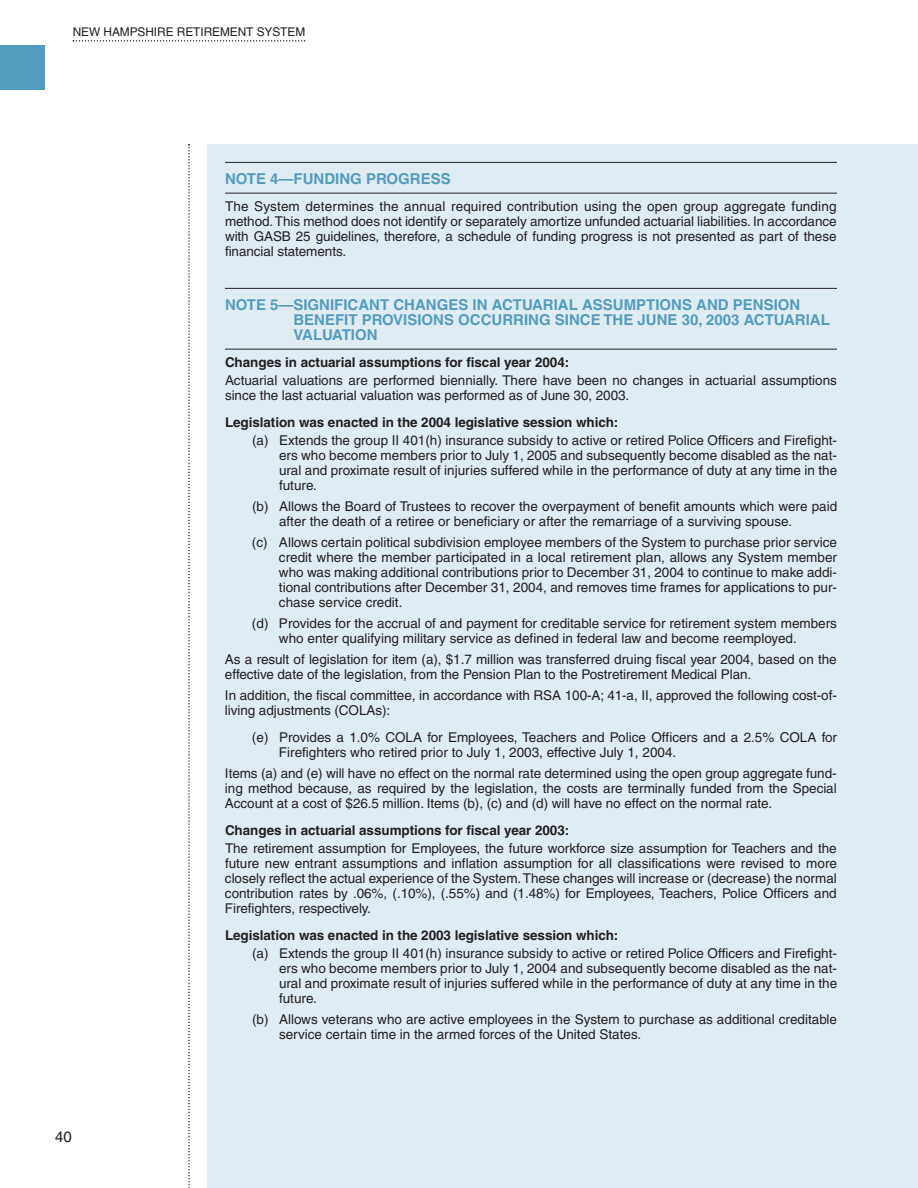
<style>
.page{position:relative;width:918px;height:1188px;background:#fff}
.page>*{position:absolute;margin:0;border:0;box-sizing:border-box;transform-origin:0 0}
.t1{font:700 15px/15px "Helvetica";color:#529cbe}
.t2{font:15px "Helvetica";color:#231f20}
.t3{font:13.5px/15px "Helvetica";color:#231f20}
.t4{font:700 13.5px "Helvetica";letter-spacing:-.005em;color:#231f20}
.t5{font:12px "Helvetica";letter-spacing:-.005em;color:#231f20}
</style>
<div class="page">
<div style="left:0;top:45px;width:45px;height:45px;background:#529cbe"></div>
<svg style="left:73px;top:40px;width:232px;height:2px"></svg>
<svg style="left:188px;top:144px;width:2px;height:1044px"></svg>
<div style="left:207px;top:144px;width:711px;height:1044px;background:#e0ecf3"></div>
<hr style="left:225px;top:162px;width:612px;height:1px;background:#231f20">
<hr style="left:225px;top:193px;width:612px;height:1px;background:#231f20">
<hr style="left:225px;top:288px;width:612px;height:1px;background:#231f20">
<hr style="left:225px;top:349px;width:612px;height:1px;background:#231f20">
<p class="t5" style="left:73px;top:27px;width:234px">NEW HAMPSHIRE RETIREMENT SYSTEM</p>
<p class="t1" style="left:225px;top:172px;width:227px">NOTE 4—FUNDING PROGRESS</p>
<p class="t3" style="left:225px;top:200px;width:613px;text-align:justify">The System determines the annual required contribution using the open group aggregate funding method.This method does not identify or separately amortize unfunded actuarial liabilities. In accordance with GASB 25 guidelines, therefore, a schedule of funding progress is not presented as part of these financial statements.</p>
<p class="t2" style="left:55px;top:1131px;width:18px">40</p>
<p class="t1" style="left:293px;top:298px;width:538px;text-indent:-68px">NOTE 5—SIGNIFICANT CHANGES IN ACTUARIAL ASSUMPTIONS AND PENSION<br>BENEFIT PROVISIONS OCCURRING SINCE THE JUNE 30, 2003 ACTUARIAL<br>VALUATION</p>
<p class="t4" style="left:225px;top:357px;width:346px">Changes in actuarial assumptions for fiscal year 2004:</p>
<p class="t3" style="left:225px;top:374px;width:613px">Actuarial valuations are performed biennially. There have been no changes in actuarial assumptions since the last actuarial valuation was performed as of June 30, 2003.</p>
<p class="t4" style="left:225px;top:417px;width:395px">Legislation was enacted in the 2004 legislative session which:</p>
<p class="t3" style="left:279px;top:434px;width:560px;text-align:justify;text-indent:-27px">(a) Extends the group II 401(h) insurance subsidy to active or retired Police Officers and Firefight&shy;ers who become members prior to July 1, 2005 and subsequently become disabled as the nat&shy;ural and proximate result of injuries suffered while in the performance of duty at any time in the future.</p>
<p class="t3" style="left:279px;top:500px;width:560px;text-indent:-27px">(b) Allows the Board of Trustees to recover the overpayment of benefit amounts which were paid after the death of a retiree or beneficiary or after the remarriage of a surviving spouse.</p>
<p class="t3" style="left:279px;top:536px;width:560px;text-align:justify;text-indent:-27px">(c) Allows certain political subdivision employee members of the System to purchase prior service credit where the member participated in a local retirement plan, allows any System member who was making additional contributions prior to December 31, 2004 to continue to make addi&shy;tional contributions after December 31, 2004, and removes time frames for applications to pur&shy;chase service credit.</p>
<p class="t3" style="left:279px;top:617px;width:560px;text-indent:-27px">(d) Provides for the accrual of and payment for creditable service for retirement system members who enter qualifying military service as defined in federal law and become reemployed.</p>
<p class="t3" style="left:225px;top:653px;width:613px">As a result of legislation for item (a), $1.7 million was transferred druing fiscal year 2004, based on the effective date of the legislation, from the Pension Plan to the Postretirement Medical Plan.</p>
<p class="t3" style="left:225px;top:689px;width:613px">In addition, the fiscal committee, in accordance with RSA 100-A; 41-a, II, approved the following cost-of&shy;living adjustments (COLAs):</p>
<p class="t3" style="left:279px;top:731px;width:560px;text-indent:-27px">(e) Provides a 1.0% COLA for Employees, Teachers and Police Officers and a 2.5% COLA for<br>Firefighters who retired prior to July 1, 2003, effective July 1, 2004.</p>
<p class="t3" style="left:225px;top:767px;width:613px;text-align:justify">Items (a) and (e) will have no effect on the normal rate determined using the open group aggregate fund&shy;ing method because, as required by the legislation, the costs are terminally funded from the Special Account at a cost of $26.5 million. Items (b), (c) and (d) will have no effect on the normal rate.</p>
<p class="t4" style="left:225px;top:825px;width:346px">Changes in actuarial assumptions for fiscal year 2003:</p>
<p class="t3" style="left:225px;top:842px;width:614px;text-align:justify">The retirement assumption for Employees, the future workforce size assumption for Teachers and the future new entrant assumptions and inflation assumption for all classifications were revised to more closely reflect the actual experience of the System.These changes will increase or (decrease) the normal contribution rates by .06%, (.10%), (.55%) and (1.48%) for Employees, Teachers, Police Officers and Firefighters, respectively.</p>
<p class="t4" style="left:225px;top:930px;width:395px">Legislation was enacted in the 2003 legislative session which:</p>
<p class="t3" style="left:279px;top:947px;width:560px;text-align:justify;text-indent:-27px">(a) Extends the group II 401(h) insurance subsidy to active or retired Police Officers and Firefight&shy;ers who become members prior to July 1, 2004 and subsequently become disabled as the nat&shy;ural and proximate result of injuries suffered while in the performance of duty at any time in the future.</p>
<p class="t3" style="left:279px;top:1013px;width:560px;text-indent:-27px">(b) Allows veterans who are active employees in the System to purchase as additional creditable service certain time in the armed forces of the United States.</p>
</div>
